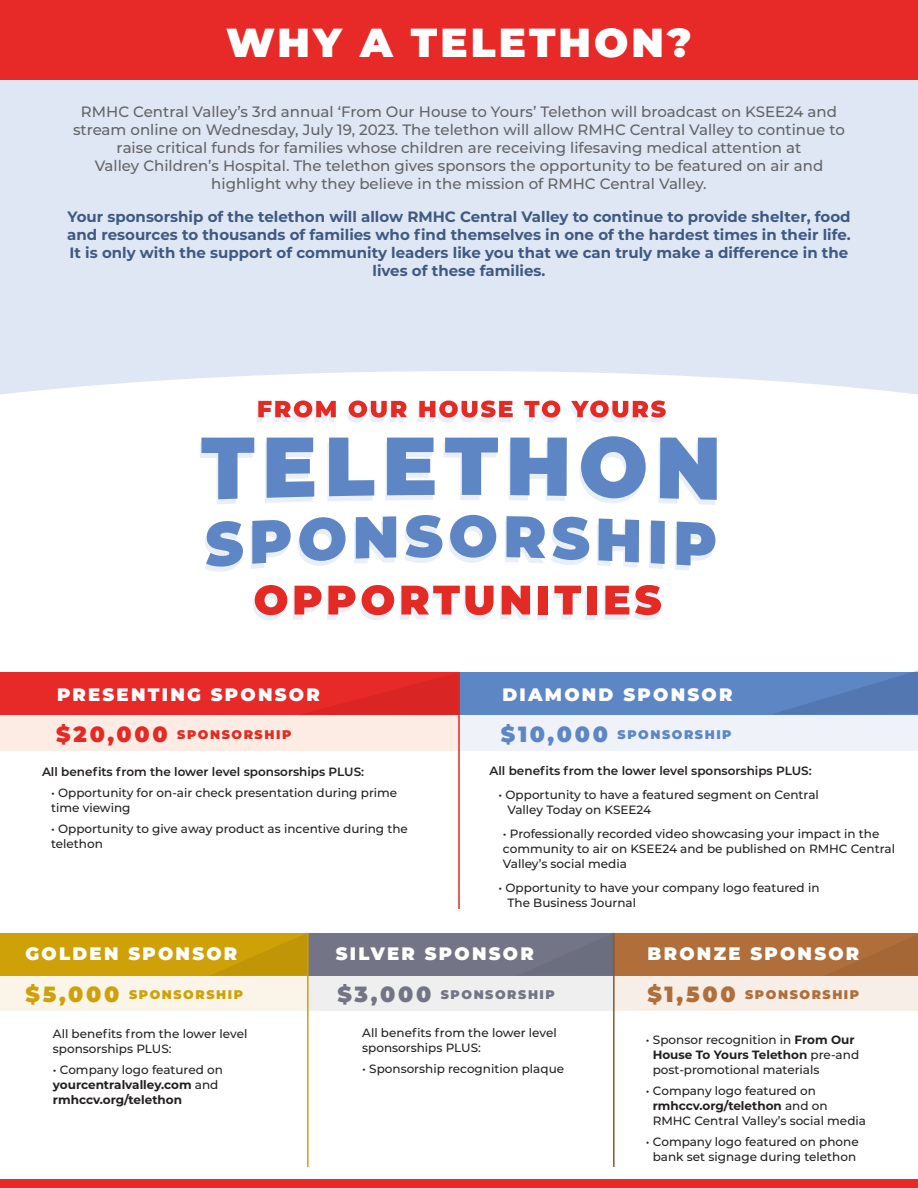
<style>
.page{position:relative;width:918px;height:1188px;background:#fff}
.page>*{position:absolute;margin:0;border:0;box-sizing:border-box;transform-origin:0 0}
.t1{font:900 40.5px "Montserrat";letter-spacing:.075em;color:#fff}
.t2{font:900 18px "Montserrat";letter-spacing:.125em;color:#fff}
.t3{font:500 15px/18px "Montserrat";color:#636466;text-align:center}
.t4{font:700 15px/18px "Montserrat";color:#3e5a83;text-align:center}
.t5{font:900 12.45px "Montserrat";letter-spacing:.125em;color:#e42a25}
.t6{font:900 12.45px "Montserrat";letter-spacing:.125em;color:#5d86c5}
.t7{font:900 12.45px "Montserrat";letter-spacing:.125em;color:#cfa109}
.t8{font:900 12.45px "Montserrat";letter-spacing:.125em;color:#737587}
.t9{font:900 12.45px "Montserrat";letter-spacing:.125em;color:#af6e3a}
.t10{font:500 12px/15px "Montserrat";color:#231f20}
.t11{font:600 12px "Montserrat";color:#231f20}
.t12{font:700 12px "Montserrat";color:#231f20}
.s1{font-size:22.05px}
.s2{font-weight:700}
.s3{font-weight:500}
</style>
<div class="page">
<div style="left:0;top:687px;width:468px;height:64px;background:#fcece4"></div>
<div style="left:0;top:672px;width:468px;height:43px;background:#e72927"></div>
<svg style="left:301px;top:672px;width:160px;height:52px"></svg>
<div style="left:0;top:80px;width:918px;height:314px;background:#e0e7f4"></div>
<div style="left:0;top:0;width:918px;height:80px;background:#e72927"></div>
<div style="left:537px;top:591px;width:10px;height:29px;background:#e9eff8"></div>
<div style="left:586px;top:591px;width:9px;height:29px;background:#e9eff8"></div>
<svg style="left:257px;top:400px;width:79px;height:23px"></svg>
<svg style="left:347px;top:400px;width:60px;height:23px"></svg>
<svg style="left:418px;top:400px;width:95px;height:23px"></svg>
<svg style="left:523px;top:400px;width:37px;height:23px"></svg>
<svg style="left:570px;top:400px;width:96px;height:23px"></svg>
<svg style="left:201px;top:436px;width:516px;height:131px"></svg>
<svg style="left:253px;top:585px;width:34px;height:35px"></svg>
<svg style="left:293px;top:585px;width:101px;height:35px"></svg>
<svg style="left:400px;top:586px;width:94px;height:34px"></svg>
<svg style="left:500px;top:586px;width:30px;height:34px"></svg>
<div style="left:538px;top:586px;width:10px;height:29px;background:#e42a25"></div>
<svg style="left:553px;top:586px;width:28px;height:34px"></svg>
<div style="left:587px;top:586px;width:10px;height:29px;background:#e42a25"></div>
<svg style="left:604px;top:585px;width:57px;height:35px"></svg>
<div style="left:461px;top:687px;width:457px;height:64px;background:#eff2f9"></div>
<div style="left:461px;top:672px;width:457px;height:43px;background:#5d86c5"></div>
<svg style="left:774px;top:670px;width:144px;height:44px"></svg>
<hr style="left:458px;top:672px;width:2px;height:237px;background:#e42a25">
<div style="left:0;top:947px;width:307px;height:64px;background:#fbf5e9"></div>
<div style="left:307px;top:947px;width:308px;height:64px;background:#efeff0"></div>
<div style="left:615px;top:947px;width:303px;height:64px;background:#f6eee7"></div>
<div style="left:0;top:933px;width:307px;height:43px;background:#cfa109"></div>
<div style="left:307px;top:933px;width:308px;height:43px;background:#737587"></div>
<div style="left:615px;top:933px;width:303px;height:43px;background:#af6e3a"></div>
<svg style="left:211px;top:933px;width:96px;height:43px"></svg>
<svg style="left:829px;top:935px;width:89px;height:40px"></svg>
<hr style="left:307px;top:933px;width:2px;height:234px;background:#cfa109">
<hr style="left:613px;top:933px;width:2px;height:234px;background:#8c572b">
<div style="left:0;top:1179px;width:918px;height:9px;background:#e72927"></div>
<p class="t1" style="left:226px;top:12px;width:467px">WHY A TELETHON?</p>
<p class="t3" style="left:73px;top:102px;width:773px">RMHC Central Valley’s 3rd annual ‘From Our House to Yours’ Telethon will broadcast on KSEE24 and stream online on Wednesday, July 19, 2023. The telethon will allow RMHC Central Valley to continue to raise critical funds for families whose children are receiving lifesaving medical attention at</p>
<p class="t3" style="left:95px;top:156px;width:730px">Valley Children’s Hospital. The telethon gives sponsors the opportunity to be featured on air and highlight why they believe in the mission of RMHC Central Valley.</p>
<p class="t4" style="left:67px;top:206px;width:785px">Your sponsorship of the telethon will allow RMHC Central Valley to continue to provide shelter, food and resources to thousands of families who find themselves in one of the hardest times in their life.<br>It is only with the support of community leaders like you that we can truly make a difference in the lives of these families.</p>
<p class="t2" style="left:57px;top:682px;width:264px">PRESENTING SPONSOR</p>
<p class="t2" style="left:502px;top:682px;width:231px">DIAMOND SPONSOR</p>
<p class="t5" style="left:56px;top:725px;width:237px"><span class="s1">$20,000</span> SPONSORSHIP</p>
<p class="t6" style="left:501px;top:725px;width:232px"><span class="s1">$10,000</span> SPONSORSHIP</p>
<p class="t11" style="left:42px;top:764px;width:324px">All benefits from the lower level sponsorships PLUS:</p>
<p class="t10" style="left:51px;top:785px;width:348px">• Opportunity for on-air check presentation during prime time viewing</p>
<p class="t10" style="left:51px;top:821px;width:358px">• Opportunity to give away product as incentive during the telethon</p>
<p class="t11" style="left:489px;top:763px;width:324px">All benefits from the lower level sponsorships PLUS:</p>
<p class="t10" style="left:499px;top:787px;width:322px">• Opportunity to have a featured segment on Central</p>
<p class="t10" style="left:507px;top:802px;width:145px">Valley Today on KSEE24</p>
<p class="t10" style="left:503px;top:826px;width:394px">• Professionally recorded video showcasing your impact in the community to air on KSEE24 and be published on RMHC Central<br>Valley’s social media</p>
<p class="t10" style="left:499px;top:880px;width:322px">• Opportunity to have your company logo featured in</p>
<p class="t10" style="left:507px;top:895px;width:130px">The Business Journal</p>
<p class="t2" style="left:26px;top:940px;width:213px">GOLDEN SPONSOR</p>
<p class="t2" style="left:336px;top:940px;width:200px">SILVER SPONSOR</p>
<p class="t2" style="left:648px;top:940px;width:213px">BRONZE SPONSOR</p>
<p class="t7" style="left:26px;top:985px;width:219px"><span class="s1">$5,000</span> SPONSORSHIP</p>
<p class="t8" style="left:337px;top:985px;width:219px"><span class="s1">$3,000</span> SPONSORSHIP</p>
<p class="t9" style="left:648px;top:985px;width:213px"><span class="s1">$1,500</span> SPONSORSHIP</p>
<p class="t10" style="left:53px;top:1026px;width:196px">All benefits from the lower level sponsorships PLUS:</p>
<p class="t10" style="left:53px;top:1062px;width:171px">• Company logo featured on <span class="s2">yourcentralvalley.com</span> and</p>
<p class="t12" style="left:53px;top:1091px;width:131px">rmhccv.org/telethon</p>
<p class="t10" style="left:362px;top:1024px;width:196px">All benefits from the lower level sponsorships PLUS:</p>
<p class="t10" style="left:362px;top:1060px;width:203px">• Sponsorship recognition plaque</p>
<p class="t10" style="left:646px;top:1032px;width:210px">• Sponsor recognition in <span class="s2">From Our</span></p>
<p class="t10" style="left:653px;top:1047px;width:208px"><span class="s2">House To Yours Telethon</span> pre-and post-promotional materials</p>
<p class="t10" style="left:646px;top:1083px;width:171px">• Company logo featured on</p>
<p class="t12" style="left:653px;top:1098px;width:176px">rmhccv.org/telethon <span class="s3">and on</span></p>
<p class="t10" style="left:653px;top:1113px;width:215px">RMHC Central Valley’s social media</p>
<p class="t10" style="left:646px;top:1134px;width:214px">• Company logo featured on phone</p>
<p class="t10" style="left:653px;top:1149px;width:205px">bank set signage during telethon</p>
</div>
